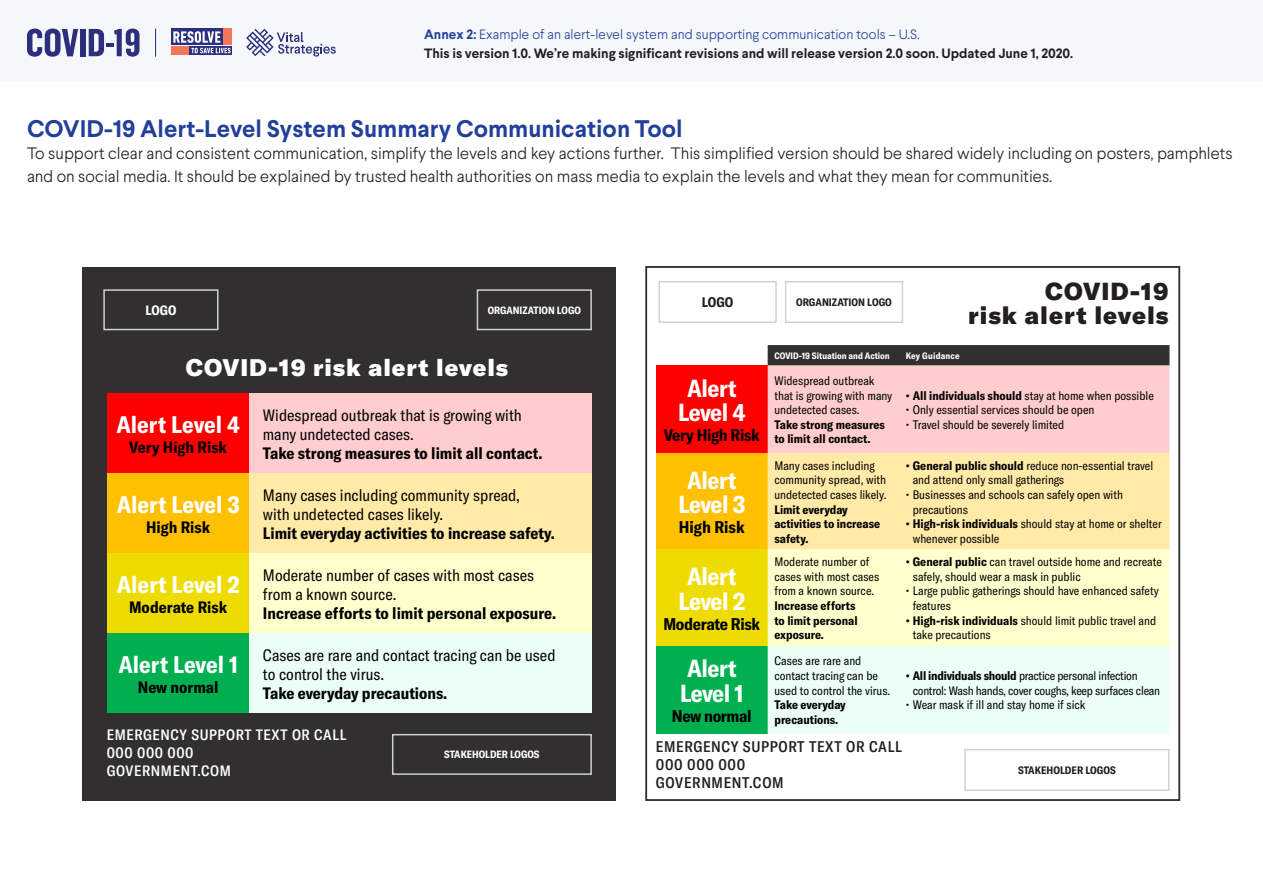
<style>
.page{position:relative;width:1263px;height:893px;background:#fff}
.page>*{position:absolute;margin:0;border:0;box-sizing:border-box;transform-origin:0 0}
.Body{font:700 condensed 24.3px/24.3px "GT America";letter-spacing:-.02em;color:#fff;text-align:center}
.t1{font:900 24.3px/23.1px "GT America";letter-spacing:.04em;color:#231f20;text-align:right}
.Heading_01{font:700 24px "Larsseit";color:#223f99}
.Body-2{font:700 condensed 23.7px "GT America";color:#fff}
.t2{font:900 23.7px "GT America";letter-spacing:.04em;color:#fff}
.Body-3{font:700 condensed 16.8px "GT America";letter-spacing:-.02em;color:#000}
.Body-4{font:700 condensed 16.8px "GT America";color:#000}
.t3{font:300 16.5px/22.5px "Larsseit";color:#231f20}
.Body-5{font:condensed 16.35px/19.2px "GT America";color:#000}
.Body-6{font:700 condensed 16.35px "GT America";color:#000}
.t4{font:500 condensed 15.15px/18.3px "GT America";letter-spacing:.04em;color:#231f20}
.t5{font:500 condensed 14.85px/17.7px "GT America";letter-spacing:.04em;color:#fff}
.t6{font:700 condensed 13.65px "GT America";color:#231f20}
.t7{font:700 13.5px/19.5px "Larsseit";color:#231f20}
.t8{font:700 condensed 13.35px "GT America";color:#fff}
.Body-7{font:condensed 12.15px/14.5px "GT America";color:#000}
.Body-8{font:700 condensed 12.15px/14.5px "GT America";color:#000}
.Body-9{font:condensed 12.15px/14.5px "GT America";letter-spacing:-.02em;color:#000}
.t9{font:700 condensed 10.65px "GT America";color:#231f20}
.t10{font:700 condensed 10.35px "GT America";color:#fff}
.Body-10{font:700 condensed 9.15px "GT America";color:#fff}
.Default{font:700 condensed 9.15px "GT America";letter-spacing:.02em;color:#fff}
.s1{color:#223f99}
.s2{font-weight:300;color:#223f99}
.s3{font-weight:700}
</style>
<div class="page">
<div style="left:0;top:0;width:1263px;height:81px;background:#f5f7fb"></div>
<svg style="left:246px;top:29px;width:90px;height:28px"></svg>
<div style="left:171px;top:29px;width:52px;height:16px;background:#2b2f7e"></div>
<div style="left:224px;top:29px;width:8px;height:16px;background:#f37659"></div>
<svg style="left:189px;top:46px;width:43px;height:9px"></svg>
<div style="left:171px;top:46px;width:17px;height:9px;background:#f37659"></div>
<svg style="left:173px;top:31px;width:58px;height:22px"></svg>
<svg style="left:27px;top:29px;width:51px;height:28px"></svg>
<div style="left:80px;top:29px;width:5px;height:27px;background:#2b2f7e"></div>
<svg style="left:89px;top:29px;width:51px;height:28px"></svg>
<svg style="left:155px;top:29px;width:1px;height:28px"></svg>
<div style="left:83px;top:267px;width:533px;height:533px;background:#312f30"></div>
<div style="left:107px;top:393px;width:143px;height:80px;background:#f00"></div>
<div style="left:250px;top:393px;width:342px;height:80px;background:#ffcdcd"></div>
<div style="left:107px;top:473px;width:143px;height:80px;background:#ffc000"></div>
<div style="left:250px;top:473px;width:342px;height:80px;background:#ffeaa7"></div>
<div style="left:107px;top:553px;width:143px;height:80px;background:#eedc00"></div>
<div style="left:250px;top:553px;width:342px;height:80px;background:#ffffcd"></div>
<div style="left:107px;top:633px;width:143px;height:80px;background:#00b050"></div>
<div style="left:250px;top:633px;width:342px;height:80px;background:#ebfff4"></div>
<div style="left:103px;top:289px;width:115px;height:41px;border:1px solid #d1d2d4"></div>
<div style="left:477px;top:289px;width:115px;height:41px;border:1px solid #d1d2d4"></div>
<div style="left:392px;top:734px;width:200px;height:41px;border:1px solid #d1d2d4"></div>
<div style="left:656px;top:366px;width:112px;height:87px;background:#f00"></div>
<div style="left:656px;top:453px;width:112px;height:97px;background:#ffc000"></div>
<div style="left:656px;top:550px;width:112px;height:96px;background:#eedc00"></div>
<div style="left:656px;top:646px;width:112px;height:88px;background:#00b050"></div>
<svg style="left:768px;top:345px;width:401px;height:389px;background:#efe3c4"></svg>
<div style="left:658px;top:281px;width:119px;height:42px;border:2px solid #d1d2d4"></div>
<div style="left:785px;top:281px;width:118px;height:42px;border:2px solid #d1d2d4"></div>
<div style="left:964px;top:749px;width:205px;height:42px;border:2px solid #d1d2d4"></div>
<div style="left:645px;top:266px;width:535px;height:535px;border:2px solid #312f30"></div>
<p class="t7" style="left:424px;top:24px;width:651px"><span class="s1">Annex 2:</span> <span class="s2">Example of an alert-level system and supporting communication tools – U.S.<br></span>This is version 1.0. We’re making significant revisions and will release version 2.0 soon. Updated June 1, 2020.</p>
<p class="Heading_01" style="left:27px;top:113px;width:657px">COVID-19 Alert-Level System Summary Communication Tool</p>
<p class="t3" style="left:27px;top:142px;width:1207px">To support clear and consistent communication, simplify the levels and key actions further. This simplified version should be shared widely including on posters, pamphlets and on social media. It should be explained by trusted health authorities on mass media to explain the levels and what they mean for communities.</p>
<p class="t8" style="left:145px;top:302px;width:32px">LOGO</p>
<p class="t10" style="left:488px;top:304px;width:95px">ORGANIZATION LOGO</p>
<p class="t2" style="left:186px;top:353px;width:324px">COVID-19 risk alert levels</p>
<p class="Body-2" style="left:116px;top:410px;width:125px">Alert Level 4</p>
<p class="Body-6" style="left:129px;top:437px;width:99px">Very High Risk</p>
<p class="Body-2" style="left:117px;top:490px;width:124px">Alert Level 3</p>
<p class="Body-6" style="left:146px;top:517px;width:66px">High Risk</p>
<p class="Body-2" style="left:117px;top:570px;width:124px">Alert Level 2</p>
<p class="Body-6" style="left:129px;top:597px;width:100px">Moderate Risk</p>
<p class="Body-5" style="left:263px;top:405px;width:260px">Widespread outbreak that is growing with many undetected cases.</p>
<p class="Body-6" style="left:263px;top:443px;width:281px">Take strong measures to limit all contact.</p>
<p class="Body-5" style="left:263px;top:485px;width:258px">Many cases including community spread, with undetected cases likely.</p>
<p class="Body-6" style="left:263px;top:523px;width:294px">Limit everyday activities to increase safety.</p>
<p class="Body-5" style="left:263px;top:565px;width:295px">Moderate number of cases with most cases from a known source.<br><span class="s3">Increase efforts to limit personal exposure.</span></p>
<p class="Body-5" style="left:263px;top:645px;width:294px">Cases are rare and contact tracing can be used to control the virus.</p>
<p class="Body-6" style="left:263px;top:683px;width:186px">Take everyday precautions.</p>
<p class="t5" style="left:107px;top:726px;width:241px">EMERGENCY SUPPORT TEXT OR CALL<br>000 000 000<br>GOVERNMENT.COM</p>
<p class="Body-2" style="left:118px;top:650px;width:121px">Alert Level 1</p>
<p class="Body-6" style="left:138px;top:677px;width:82px">New normal</p>
<p class="t10" style="left:444px;top:748px;width:97px">STAKEHOLDER LOGOS</p>
<p class="t6" style="left:702px;top:294px;width:33px">LOGO</p>
<p class="t9" style="left:796px;top:296px;width:97px">ORGANIZATION LOGO</p>
<p class="t1" style="left:968px;top:280px;width:202px">COVID-19<br>risk alert levels</p>
<p class="Body-10" style="left:774px;top:350px;width:117px">COVID-19 Situation and Action</p>
<p class="Default" style="left:906px;top:350px;width:55px">Key Guidance</p>
<p class="Body" style="left:678px;top:376px;width:69px">Alert<br>Level 4</p>
<p class="Body-3" style="left:664px;top:425px;width:98px">Very High Risk</p>
<p class="Body" style="left:678px;top:468px;width:68px">Alert<br>Level 3</p>
<p class="Body-4" style="left:679px;top:517px;width:67px">High Risk</p>
<p class="Body" style="left:678px;top:564px;width:68px">Alert<br>Level 2</p>
<p class="Body-3" style="left:663px;top:613px;width:98px">Moderate Risk</p>
<p class="Body" style="left:680px;top:656px;width:65px;text-align:left">Alert<br>Level 1</p>
<p class="Body-3" style="left:672px;top:705px;width:81px">New normal</p>
<p class="Body-7" style="left:774px;top:373px;width:119px">Widespread outbreak that is growing with many undetected cases.</p>
<p class="Body-8" style="left:774px;top:417px;width:112px">Take strong measures to limit all contact.</p>
<p class="Body-7" style="left:774px;top:458px;width:113px">Many cases including community spread, with undetected cases likely.</p>
<p class="Body-8" style="left:774px;top:502px;width:107px">Limit everyday activities to increase safety.</p>
<p class="Body-7" style="left:906px;top:388px;width:249px"><span class="s3">• All individuals should</span> stay at home when possible</p>
<p class="Body-7" style="left:906px;top:403px;width:190px">• Only essential services should be open</p>
<p class="Body-7" style="left:906px;top:417px;width:160px">• Travel should be severely limited</p>
<p class="Body-7" style="left:913px;top:458px;width:242px;text-indent:-7px"><span class="s3">• General public should</span> reduce non-essential travel and attend only small gatherings</p>
<p class="Body-7" style="left:913px;top:487px;width:212px;text-indent:-7px">• Businesses and schools can safely open with precautions</p>
<p class="Body-7" style="left:913px;top:517px;width:251px;text-indent:-7px"><span class="s3">• High-risk individuals</span> should stay at home or shelter whenever possible</p>
<p class="Body-7" style="left:774px;top:555px;width:106px">Moderate number of cases with most cases from a known source.<br><span class="s3">Increase efforts<br>to limit personal exposure.</span></p>
<p class="Body-7" style="left:913px;top:555px;width:251px;text-indent:-7px"><span class="s3">• General public</span> can travel outside home and recreate safely, should wear a mask in public</p>
<p class="Body-7" style="left:913px;top:584px;width:248px;text-indent:-7px">• Large public gatherings should have enhanced safety features</p>
<p class="Body-7" style="left:913px;top:613px;width:245px;text-indent:-7px"><span class="s3">• High-risk individuals</span> should limit public travel and take precautions</p>
<p class="Body-7" style="left:774px;top:654px;width:117px">Cases are rare and contact tracing can be used to control the virus.</p>
<p class="Body-8" style="left:774px;top:698px;width:73px">Take everyday precautions.</p>
<p class="Body-9" style="left:913px;top:668px;width:249px;text-indent:-7px"><span class="s3">• All individuals should</span> practice personal infection control: Wash hands, cover coughs, keep surfaces clean</p>
<p class="Body-7" style="left:906px;top:698px;width:181px">• Wear mask if ill and stay home if sick</p>
<p class="t4" style="left:656px;top:737px;width:248px">EMERGENCY SUPPORT TEXT OR CALL<br>000 000 000<br>GOVERNMENT.COM</p>
<p class="t9" style="left:1018px;top:764px;width:99px">STAKEHOLDER LOGOS</p>
</div>
